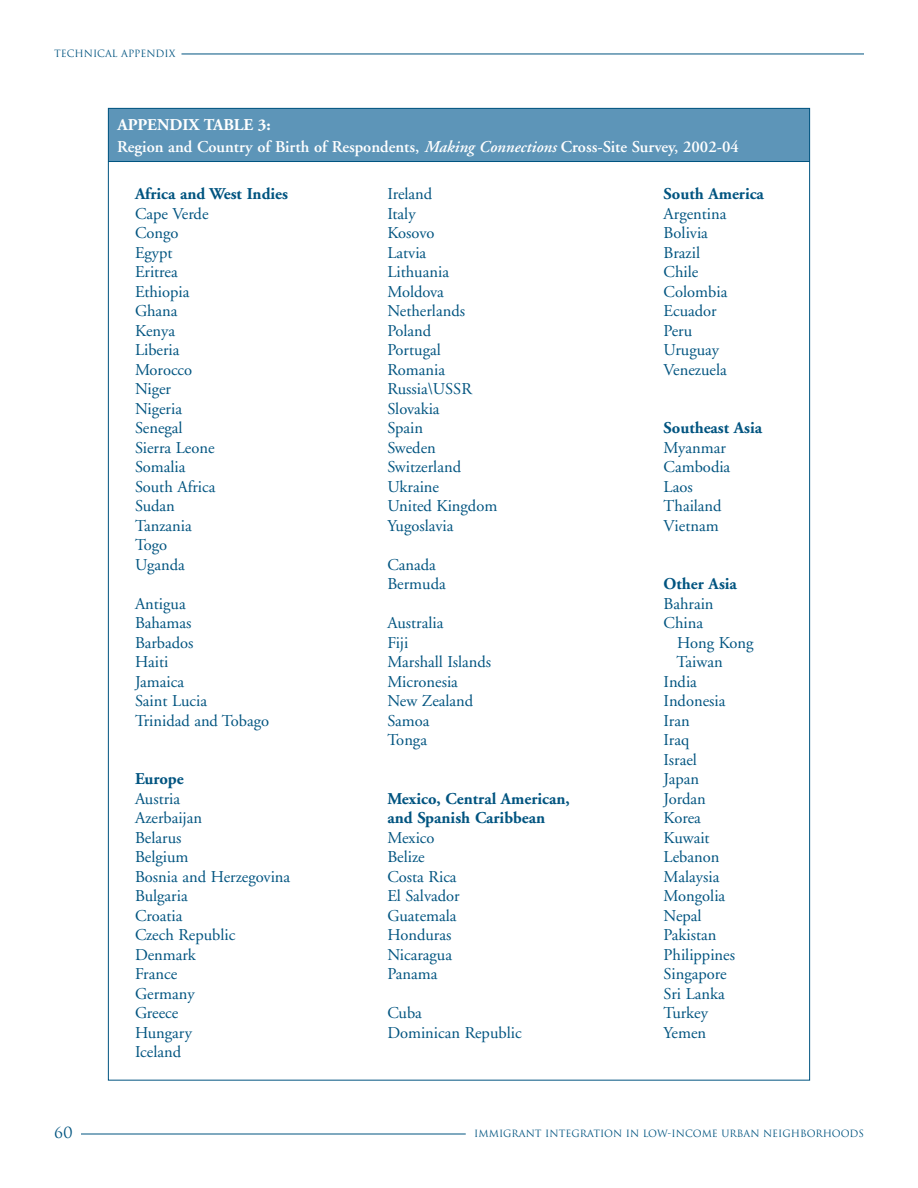
<style>
.page{position:relative;width:918px;height:1188px;background:#fff}
.page>*{position:absolute;margin:0;border:0;box-sizing:border-box;transform-origin:0 0}
.t1{font:16.5px/19.5px "Adobe Garamond";color:#005480}
.t2{font:700 16.5px/19.5px "Adobe Garamond";color:#005480}
.t3{font:600 16.5px/21.6px "Adobe Garamond";color:#fff}
.t4{font:15px "Trajan";color:#005480}
.t5{font:9.75px "Trajan";color:#005480}
.s1{font-weight:700}
.s2{font-style:italic}
</style>
<div class="page">
<hr style="left:81px;top:1134px;width:385px;height:1px;background:#005480">
<div style="left:108px;top:108px;width:702px;height:54px;background:#5d95b8"></div>
<hr style="left:108px;top:161px;width:702px;height:1px;background:#005480">
<hr style="left:182px;top:54px;width:682px;height:1px;background:#005480">
<p class="t5" style="left:54px;top:48px;width:123px">TECHNICAL APPENDIX</p>
<p class="t3" style="left:117px;top:116px;width:623px"><span class="s1">APPENDIX TABLE 3:<br></span>Region and Country of Birth of Respondents, <span class="s2">Making Connections</span> Cross-Site Survey, 2002-04</p>
<p class="t2" style="left:135px;top:186px;width:155px">Africa and West Indies</p>
<p class="t1" style="left:135px;top:205px;width:82px">Cape Verde<br>Congo<br>Egypt<br>Eritrea<br>Ethiopia<br>Ghana<br>Kenya<br>Liberia<br>Morocco<br>Niger<br>Nigeria<br>Senegal<br>Sierra Leone<br>Somalia<br>South Africa<br>Sudan<br>Tanzania<br>Togo<br>Uganda</p>
<p class="t1" style="left:135px;top:595px;width:136px">Antigua<br>Bahamas<br>Barbados<br>Haiti<br>Jamaica<br>Saint Lucia<br>Trinidad and Tobago</p>
<p class="t2" style="left:135px;top:771px;width:50px">Europe</p>
<p class="t1" style="left:135px;top:790px;width:157px">Austria<br>Azerbaijan<br>Belarus<br>Belgium<br>Bosnia and Herzegovina<br>Bulgaria<br>Croatia<br>Czech Republic<br>Denmark<br>France<br>Germany<br>Greece<br>Hungary<br>Iceland</p>
<p class="t1" style="left:387px;top:186px;width:111px">Ireland<br>Italy<br>Kosovo<br>Latvia<br>Lithuania<br>Moldova<br>Netherlands<br>Poland<br>Portugal<br>Romania<br>Russia\USSR<br>Slovakia<br>Spain<br>Sweden<br>Switzerland<br>Ukraine<br>United Kingdom<br>Yugoslavia</p>
<p class="t1" style="left:387px;top:556px;width:60px">Canada<br>Bermuda</p>
<p class="t1" style="left:387px;top:615px;width:105px">Australia<br>Fiji<br>Marshall Islands<br>Micronesia<br>New Zealand<br>Samoa<br>Tonga</p>
<p class="t2" style="left:387px;top:790px;width:184px">Mexico, Central American, and Spanish Caribbean</p>
<p class="t1" style="left:387px;top:829px;width:74px">Mexico<br>Belize<br>Costa Rica<br>El Salvador<br>Guatemala<br>Honduras<br>Nicaragua<br>Panama</p>
<p class="t1" style="left:387px;top:1005px;width:136px">Cuba<br>Dominican Republic</p>
<p class="t2" style="left:664px;top:186px;width:102px">South America</p>
<p class="t1" style="left:664px;top:205px;width:65px">Argentina<br>Bolivia<br>Brazil<br>Chile<br>Colombia<br>Ecuador<br>Peru<br>Uruguay<br>Venezuela</p>
<p class="t2" style="left:664px;top:420px;width:100px">Southeast Asia</p>
<p class="t1" style="left:664px;top:439px;width:68px">Myanmar<br>Cambodia<br>Laos<br>Thailand<br>Vietnam</p>
<p class="t2" style="left:664px;top:576px;width:75px">Other Asia</p>
<p class="t1" style="left:664px;top:595px;width:51px">Bahrain</p>
<p class="t1" style="left:664px;top:615px;width:41px">China</p>
<p class="t1" style="left:677px;top:634px;width:78px">Hong Kong</p>
<p class="t1" style="left:676px;top:654px;width:48px">Taiwan</p>
<p class="t1" style="left:664px;top:673px;width:35px">India</p>
<p class="t1" style="left:664px;top:693px;width:63px">Indonesia</p>
<p class="t1" style="left:664px;top:712px;width:28px">Iran</p>
<p class="t1" style="left:664px;top:732px;width:27px">Iraq</p>
<p class="t1" style="left:664px;top:751px;width:35px">Israel</p>
<p class="t1" style="left:664px;top:771px;width:37px">Japan</p>
<p class="t1" style="left:664px;top:790px;width:44px">Jordan</p>
<p class="t1" style="left:664px;top:810px;width:39px">Korea</p>
<p class="t1" style="left:664px;top:829px;width:48px">Kuwait</p>
<p class="t1" style="left:664px;top:849px;width:57px">Lebanon</p>
<p class="t1" style="left:664px;top:868px;width:57px">Malaysia</p>
<p class="t1" style="left:664px;top:888px;width:63px">Mongolia</p>
<p class="t1" style="left:664px;top:907px;width:40px">Nepal</p>
<p class="t1" style="left:664px;top:927px;width:54px">Pakistan</p>
<p class="t1" style="left:664px;top:946px;width:73px">Philippines</p>
<p class="t1" style="left:664px;top:966px;width:65px">Singapore</p>
<p class="t1" style="left:664px;top:985px;width:63px">Sri Lanka</p>
<p class="t1" style="left:664px;top:1005px;width:46px">Turkey</p>
<p class="t1" style="left:664px;top:1024px;width:44px">Yemen</p>
<p class="t4" style="left:54px;top:1124px;width:20px">60</p>
<p class="t5" style="left:474px;top:1128px;width:391px">IMMIGRANT INTEGRATION IN LOW-INCOME URBAN NEIGHBORHOODS</p>
</div>
